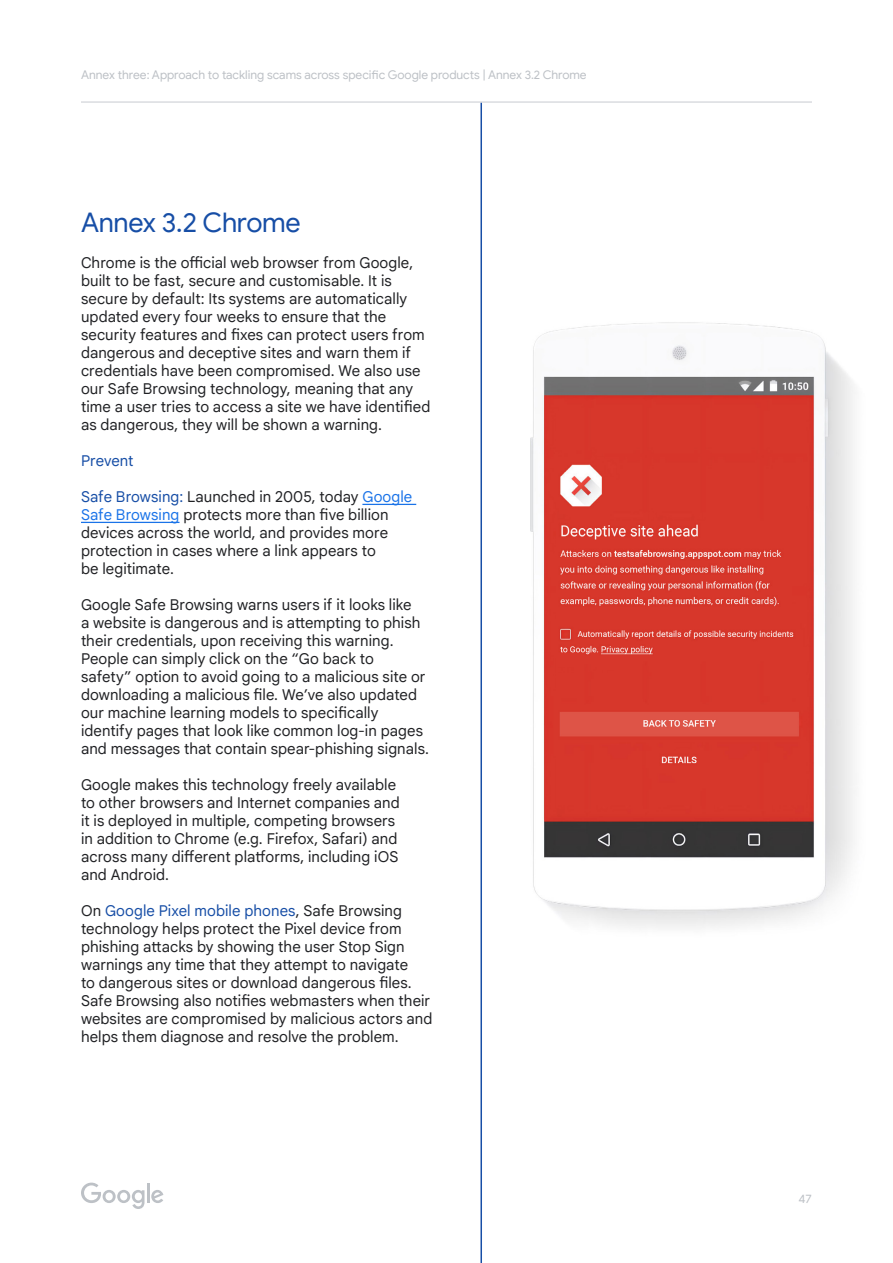
<style>
.page{position:relative;width:893px;height:1263px;background:#fff}
.page>*{position:absolute;margin:0;border:0;box-sizing:border-box;transform-origin:0 0}
.t1{font:27px "Google Sans";letter-spacing:-.01em;color:#174ea6}
.t2{font:15px/18px "Google Sans Text";letter-spacing:.005em;color:#202124}
.t3{font:15px "Google Sans Text";letter-spacing:-.005em;color:#174ea6}
.t4{font:12px "Google Sans";color:#bdc1c6}
.s1{color:#174ea6}
.s2{color:#1a73e8}
</style>
<div class="page">
<hr style="left:480px;top:102px;width:2px;height:1161px;background:#174ea6">
<svg style="left:81px;top:1182px;width:64px;height:27px"></svg>
<hr style="left:147px;top:1183px;width:3px;height:20px;background:#bdc1c6">
<svg style="left:151px;top:1190px;width:12px;height:13px"></svg>
<hr style="left:81px;top:101px;width:731px;height:2px;background:#dadce0">
<hr style="left:362px;top:504px;width:54px;height:1px;background:#1a73e8">
<hr style="left:81px;top:522px;width:99px;height:1px;background:#1a73e8">
<img style="left:530px;top:322px;width:325px;height:606px">
<p class="t4" style="left:81px;top:67px;width:507px">Annex three: Approach to tackling scams across specific Google products | Annex 3.2 Chrome</p>
<h1 class="t1" style="left:81px;top:206px;width:221px">Annex 3.2 Chrome</h1>
<p class="t2" style="left:81px;top:253px;width:351px">Chrome is the official web browser from Google, built to be fast, secure and customisable. It is secure by default: Its systems are automatically updated every four weeks to ensure that the security features and fixes can protect users from dangerous and deceptive sites and warn them if credentials have been compromised. We also use our Safe Browsing technology, meaning that any time a user tries to access a site we have identified as dangerous, they will be shown a warning.</p>
<p class="t3" style="left:81px;top:449px;width:54px">Prevent</p>
<p class="t2" style="left:81px;top:487px;width:333px"><span class="s1">Safe Browsing:</span> Launched in 2005, today <span class="s2">Google Safe Browsing</span> protects more than five billion devices across the world, and provides more protection in cases where a link appears to<br>be legitimate.</p>
<p class="t2" style="left:81px;top:595px;width:349px">Google Safe Browsing warns users if it looks like<br>a website is dangerous and is attempting to phish their credentials, upon receiving this warning.<br>People can simply click on the “Go back to<br>safety” option to avoid going to a malicious site or downloading a malicious file. We’ve also updated our machine learning models to specifically identify pages that look like common log-in pages and messages that contain spear-phishing signals.</p>
<p class="t2" style="left:81px;top:775px;width:320px">Google makes this technology freely available to other browsers and Internet companies and it is deployed in multiple, competing browsers in addition to Chrome (e.g. Firefox, Safari) and across many different platforms, including iOS and Android.</p>
<p class="t2" style="left:81px;top:901px;width:353px">On <span class="s1">Google Pixel mobile phones</span>, Safe Browsing technology helps protect the Pixel device from phishing attacks by showing the user Stop Sign warnings any time that they attempt to navigate<br>to dangerous sites or download dangerous files.<br>Safe Browsing also notifies webmasters when their websites are compromised by malicious actors and helps them diagnose and resolve the problem.</p>
<p class="t4" style="left:798px;top:1191px;width:15px">47</p>
</div>
